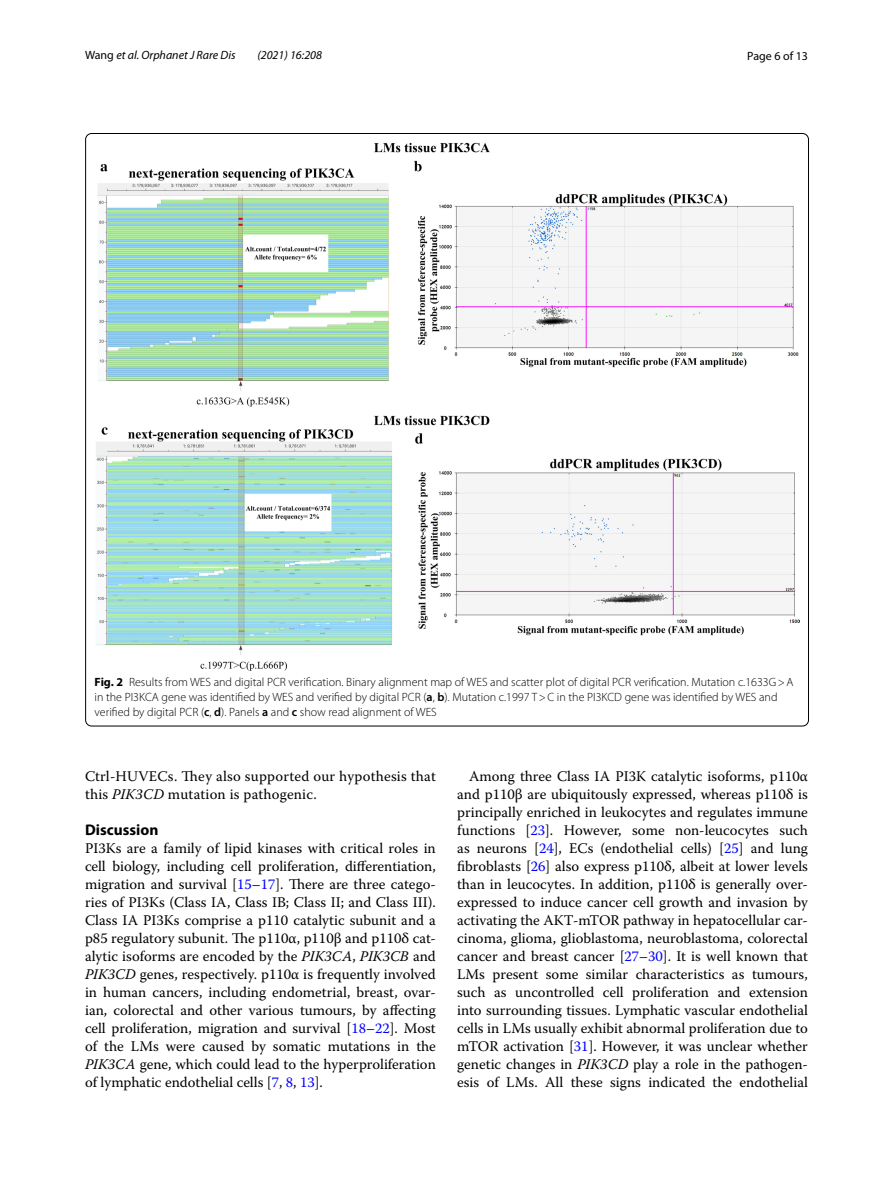
<style>
.page{position:relative;width:893px;height:1187px;background:#fff}
.page>*{position:absolute;margin:0;border:0;box-sizing:border-box;transform-origin:0 0}
.t1{font:700 15.45px "Myriad Pro";color:#000}
.t2{font:14.7px/18px "Warnock Pro";letter-spacing:.005em;color:#000;text-align:justify}
.t3{font:300 12px/15px "Myriad Pro";color:#000}
.t4{font:italic 12px "Myriad Pro";color:#000}
.t5{font:12px "Myriad Pro";color:#000}
.s1{font-style:normal}
.s2{font-weight:700}
.s3{font-weight:600}
.s4{font-style:italic}
.s5{color:#00f}
</style>
<div class="page">
<img style="left:96px;top:142px;width:704px;height:528px">
<p class="t4" style="left:85px;top:48px;width:152px"><span class="s1">Wang</span> et al. Orphanet J Rare Dis</p>
<p class="t4" style="left:257px;top:48px;width:66px">(2021) 16:208</p>
<p class="t5" style="left:747px;top:48px;width:62px">Page 6 of 13</p>
<p class="t3" style="left:95px;top:674px;width:700px"><span class="s2">Fig. 2</span> Results from WES and digital PCR verification. Binary alignment map of WES and scatter plot of digital PCR verification. Mutation c.1633G&gt;A in the PI3KCA gene was identified by WES and verified by digital PCR (<span class="s3">a</span>, <span class="s3">b</span>). Mutation c.1997 T&gt;C in the PI3KCD gene was identified by WES and verified by digital PCR (<span class="s3">c</span>, <span class="s3">d</span>). Panels <span class="s3">a</span> and <span class="s3">c</span> show read alignment of WES</p>
<p class="t2" style="left:85px;top:766px;width:352px">Ctrl-HUVECs. They also supported our hypothesis that this <span class="s4">PIK3CD</span> mutation is pathogenic.</p>
<p class="t1" style="left:85px;top:819px;width:75px">Discussion</p>
<p class="t2" style="left:85px;top:838px;width:352px">PI3Ks are a family of lipid kinases with critical roles in cell biology, including cell proliferation, differentiation, migration and survival [<span class="s5">15</span>–<span class="s5">17</span>]. There are three catego&shy;ries of PI3Ks (Class IA, Class IB; Class II; and Class III).<br>Class IA PI3Ks comprise a p110 catalytic subunit and a p85 regulatory subunit. The p110α, p110β and p110δ cat&shy;alytic isoforms are encoded by the <span class="s4">PIK3CA</span>, <span class="s4">PIK3CB</span> and <span class="s4">PIK3CD</span> genes, respectively. p110α is frequently involved in human cancers, including endometrial, breast, ovar&shy;ian, colorectal and other various tumours, by affecting cell proliferation, migration and survival [<span class="s5">18</span>–<span class="s5">22</span>]. Most of the LMs were caused by somatic mutations in the <span class="s4">PIK3CA</span> gene, which could lead to the hyperproliferation of lymphatic endothelial cells [<span class="s5">7</span>, <span class="s5">8</span>, <span class="s5">13</span>].</p>
<p class="t2" style="left:457px;top:766px;width:352px;text-indent:12px">Among three Class IA PI3K catalytic isoforms, p110α and p110β are ubiquitously expressed, whereas p110δ is principally enriched in leukocytes and regulates immune functions [<span class="s5">23</span>]. However, some non-leucocytes such as neurons [<span class="s5">24</span>], ECs (endothelial cells) [<span class="s5">25</span>] and lung fibroblasts [<span class="s5">26</span>] also express p110δ, albeit at lower levels than in leucocytes. In addition, p110δ is generally over&shy;expressed to induce cancer cell growth and invasion by activating the AKT-mTOR pathway in hepatocellular car&shy;cinoma, glioma, glioblastoma, neuroblastoma, colorectal cancer and breast cancer [<span class="s5">27</span>–<span class="s5">30</span>]. It is well known that LMs present some similar characteristics as tumours, such as uncontrolled cell proliferation and extension into surrounding tissues. Lymphatic vascular endothelial cells in LMs usually exhibit abnormal proliferation due to mTOR activation [<span class="s5">31</span>]. However, it was unclear whether genetic changes in <span class="s4">PIK3CD</span> play a role in the pathogen&shy;esis of LMs. All these signs indicated the endothelial</p>
</div>
